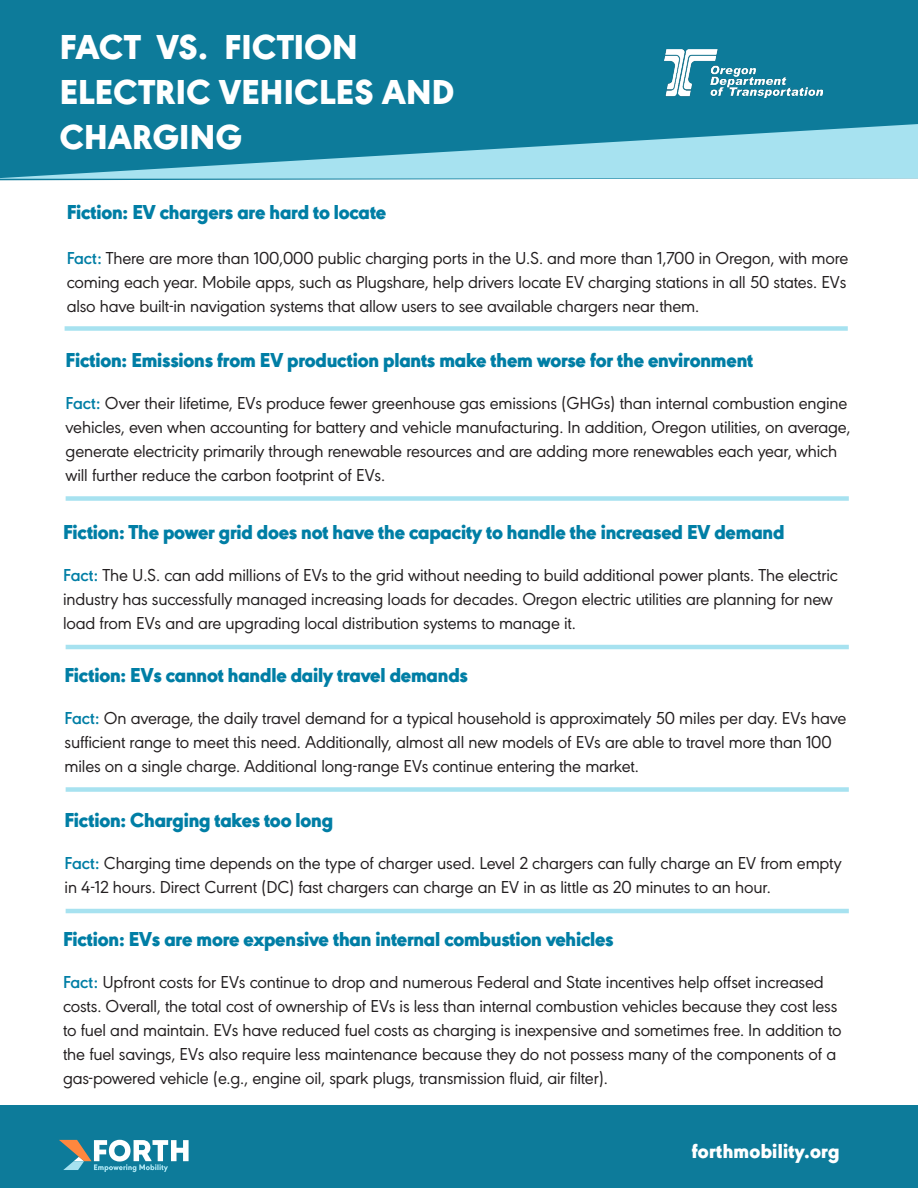
<style>
.page{position:relative;width:918px;height:1188px;background:#fff}
.page>*{position:absolute;margin:0;border:0;box-sizing:border-box;transform-origin:0 0}
.t1{font:900 36px/45px "URW Geometric";letter-spacing:.01em;color:#fff}
.t2{font:900 21px "URW Geometric";letter-spacing:-.01em;color:#007ea5}
.t3{font:900 21px "URW Geometric";letter-spacing:.01em;color:#fff}
.t4{font:18px/24px "URW Geometric";letter-spacing:-.01em;color:#231f20}
.s1{font-weight:600;color:#007ea5}
</style>
<div class="page">
<div style="left:65px;top:326px;width:783px;height:5px;background:#a7e2f0"></div>
<div style="left:0;top:0;width:918px;height:180px;background:#0d7b9a"></div>
<svg style="left:0;top:124px;width:918px;height:55px;background:#59aec4"></svg>
<img style="left:664px;top:50px;width:158px;height:48px">
<div style="left:66px;top:787px;width:783px;height:5px;background:#a7e2f0"></div>
<hr style="left:66px;top:909px;width:783px;height:4px;background:#a7e2f0">
<hr style="left:66px;top:645px;width:783px;height:4px;background:#a7e2f0">
<div style="left:66px;top:496px;width:783px;height:5px;background:#a7e2f0"></div>
<div style="left:0;top:1106px;width:918px;height:82px;background:#0d7b9a"></div>
<svg style="left:59px;top:1140px;width:130px;height:32px"></svg>
<p class="t1" style="left:61px;top:18px;width:401px">COMMUNITY CHARGING<br>REBA E PROGRAM FAQS</p>
<p class="t1" style="left:60px;top:22px;width:396px">FACT VS. FICTION<br>ELECTRIC VEHICLES AND<br>CHARGING</p>
<p class="t2" style="left:67px;top:197px;width:321px">Fiction: EV chargers are hard to locate</p>
<p class="t4" style="left:67px;top:244px;width:783px;text-align:justify"><span class="s1">Fact:</span> There are more than 100,000 public charging ports in the U.S. and more than 1,700 in Oregon, with more coming each year. Mobile apps, such as Plugshare, help drivers locate EV charging stations in all 50 states. EVs also have built-in navigation systems that allow users to see available chargers near them.</p>
<p class="t2" style="left:66px;top:344px;width:689px">Fiction: Emissions from EV production plants make them worse for the environment</p>
<p class="t4" style="left:66px;top:389px;width:786px"><span class="s1">Fact:</span> Over their lifetime, EVs produce fewer greenhouse gas emissions (GHGs) than internal combustion engine vehicles, even when accounting for battery and vehicle manufacturing. In addition, Oregon utilities, on average, generate electricity primarily through renewable resources and are adding more renewables each year, which will further reduce the carbon footprint of EVs.</p>
<p class="t2" style="left:63px;top:516px;width:723px">Fiction: The power grid does not have the capacity to handle the increased EV demand</p>
<p class="t4" style="left:63px;top:561px;width:776px"><span class="s1">Fact:</span> The U.S. can add millions of EVs to the grid without needing to build additional power plants. The electric industry has successfully managed increasing loads for decades. Oregon electric utilities are planning for new load from EVs and are upgrading local distribution systems to manage it.</p>
<p class="t2" style="left:65px;top:659px;width:405px">Fiction: EVs cannot handle daily travel demands</p>
<p class="t4" style="left:65px;top:705px;width:783px"><span class="s1">Fact:</span> On average, the daily travel demand for a typical household is approximately 50 miles per day. EVs have sufficient range to meet this need. Additionally, almost all new models of EVs are able to travel more than 100 miles on a single charge. Additional long-range EVs continue entering the market.</p>
<p class="t2" style="left:65px;top:804px;width:270px">Fiction: Charging takes too long</p>
<p class="t4" style="left:65px;top:849px;width:779px"><span class="s1">Fact:</span> Charging time depends on the type of charger used. Level 2 chargers can fully charge an EV from empty in 4-12 hours. Direct Current (DC) fast chargers can charge an EV in as little as 20 minutes to an hour.</p>
<p class="t2" style="left:63px;top:924px;width:552px">Fiction: EVs are more expensive than internal combustion vehicles</p>
<p class="t4" style="left:63px;top:969px;width:780px"><span class="s1">Fact:</span> Upfront costs for EVs continue to drop and numerous Federal and State incentives help offset increased costs. Overall, the total cost of ownership of EVs is less than internal combustion vehicles because they cost less to fuel and maintain. EVs have reduced fuel costs as charging is inexpensive and sometimes free. In addition to the fuel savings, EVs also require less maintenance because they do not possess many of the components of a gas-powered vehicle (e.g., engine oil, spark plugs, transmission fluid, air filter).</p>
<p class="t3" style="left:733px;top:1130px;width:146px">forthmobility.org</p>
<p class="t3" style="left:692px;top:1135px;width:149px">forthmobility.org</p>
</div>
